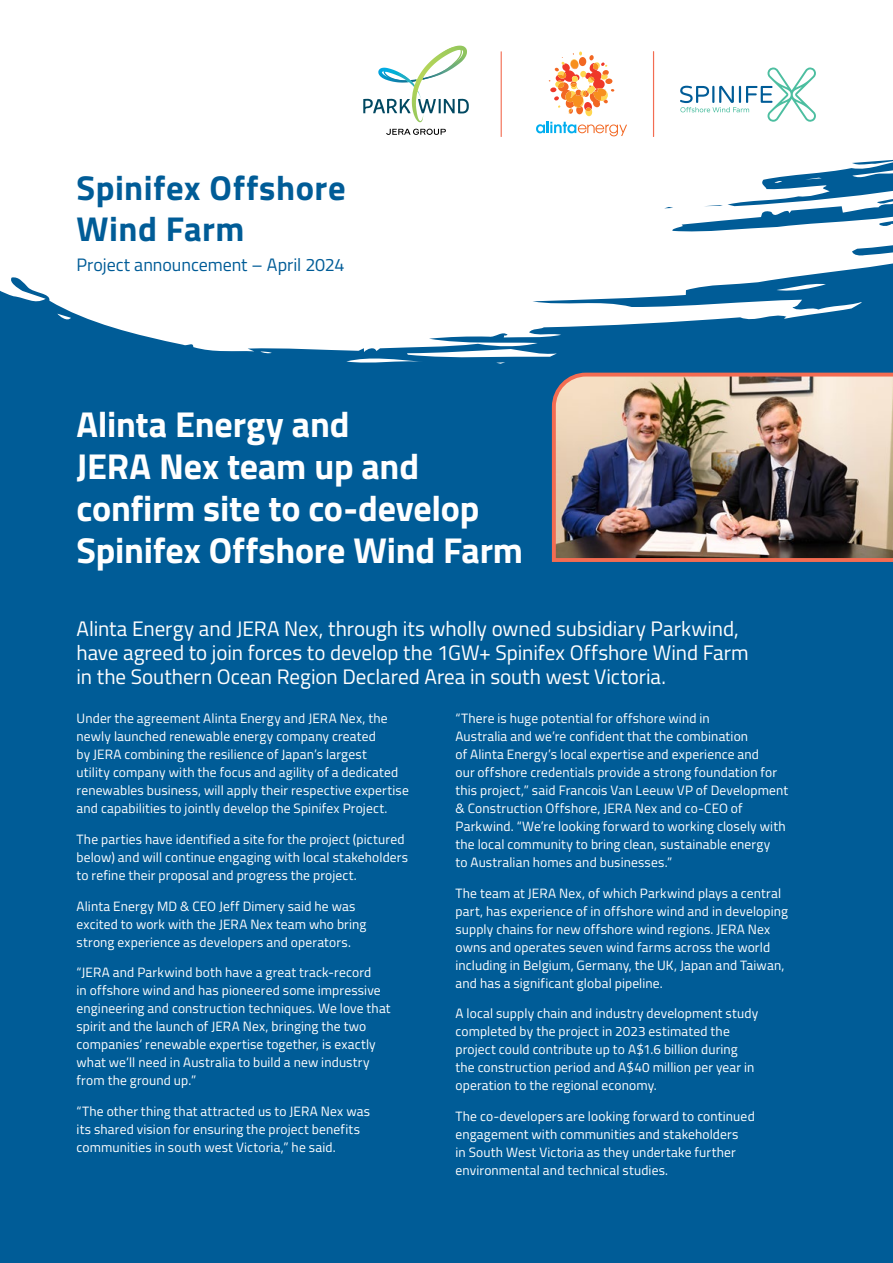
<style>
.page{position:relative;width:893px;height:1263px;background:#005c97}
.page>*{position:absolute;margin:0;border:0;box-sizing:border-box;transform-origin:0 0}
.t1{font:700 36px/42px "Titillium Web";letter-spacing:-.005em;color:#fff}
.t2{font:700 34.5px/40.5px "Titillium Web";letter-spacing:.015em;color:#005c97}
.t3{font:21px/24px "Titillium Web";color:#fff}
.t4{font:18px "Titillium Web";letter-spacing:-.005em;color:#005c97}
.t5{font:13.5px/18px "Titillium Web";letter-spacing:.01em;color:#fff}
</style>
<div class="page">
<img style="left:551px;top:372px;width:342px;height:190px">
<svg style="left:0;top:226px;width:893px;height:126px;fill:#fff"></svg>
<svg style="left:776px;top:282px;width:50px;height:10px"></svg>
<svg style="left:346px;top:349px;width:211px;height:15px"></svg>
<svg style="left:260px;top:351px;width:12px;height:3px"></svg>
<svg style="left:57px;top:314px;width:14px;height:8px"></svg>
<div style="left:0;top:0;width:893px;height:226px;background:#fff"></div>
<svg style="left:386px;top:129px;width:60px;height:6px"></svg>
<svg style="left:363px;top:46px;width:126px;height:76px"></svg>
<svg style="left:502px;top:0;width:391px;height:184px"></svg>
<hr style="left:653px;top:51px;width:1px;height:86px;background:#f36c52">
<hr style="left:501px;top:51px;width:1px;height:86px;background:#f36c52">
<h2 class="t2" style="left:77px;top:166px;width:271px">Spinifex Offshore<br>Wind Farm</h2>
<h3 class="t4" style="left:77px;top:252px;width:270px">Project announcement – April 2024</h3>
<h1 class="t1" style="left:77px;top:401px;width:448px">Alinta Energy and<br>JERA Nex team up and confirm site to co-develop<br>Spinifex Offshore Wind Farm</h1>
<h3 class="t3" style="left:77px;top:616px;width:673px">Alinta Energy and JERA Nex, through its wholly owned subsidiary Parkwind, have agreed to join forces to develop the 1GW+ Spinifex Offshore Wind Farm in the Southern Ocean Region Declared Area in south west Victoria.</h3>
<p class="t5" style="left:77px;top:709px;width:334px">Under the agreement Alinta Energy and JERA Nex, the newly launched renewable energy company created<br>by JERA combining the resilience of Japan’s largest<br>utility company with the focus and agility of a dedicated renewables business, will apply their respective expertise and capabilities to jointly develop the Spinifex Project.</p>
<p class="t5" style="left:77px;top:829px;width:333px">The parties have identified a site for the project (pictured below) and will continue engaging with local stakeholders to refine their proposal and progress the project.</p>
<p class="t5" style="left:77px;top:896px;width:291px">Alinta Energy MD &amp; CEO Jeff Dimery said he was excited to work with the JERA Nex team who bring strong experience as developers and operators.</p>
<p class="t5" style="left:77px;top:963px;width:316px">“JERA and Parkwind both have a great track-record<br>in offshore wind and has pioneered some impressive engineering and construction techniques. We love that spirit and the launch of JERA Nex, bringing the two companies’ renewable expertise together, is exactly what we’ll need in Australia to build a new industry from the ground up.”</p>
<p class="t5" style="left:77px;top:1101px;width:295px">“The other thing that attracted us to JERA Nex was its shared vision for ensuring the project benefits communities in south west Victoria,” he said.</p>
<p class="t5" style="left:455px;top:708px;width:334px">“There is huge potential for offshore wind in<br>Australia and we’re confident that the combination<br>of Alinta Energy’s local expertise and experience and<br>our offshore credentials provide a strong foundation for this project,” said Francois Van Leeuw VP of Development &amp; Construction Offshore, JERA Nex and co-CEO of Parkwind. “We’re looking forward to working closely with the local community to bring clean, sustainable energy<br>to Australian homes and businesses.”</p>
<p class="t5" style="left:455px;top:883px;width:334px">The team at JERA Nex, of which Parkwind plays a central part, has experience of in offshore wind and in developing supply chains for new offshore wind regions. JERA Nex owns and operates seven wind farms across the world including in Belgium, Germany, the UK, Japan and Taiwan, and has a significant global pipeline.</p>
<p class="t5" style="left:455px;top:1004px;width:304px">A local supply chain and industry development study completed by the project in 2023 estimated the project could contribute up to A$1.6 billion during the construction period and A$40 million per year in operation to the regional economy.</p>
<p class="t5" style="left:455px;top:1107px;width:301px">The co-developers are looking forward to continued engagement with communities and stakeholders<br>in South West Victoria as they undertake further environmental and technical studies.</p>
</div>
